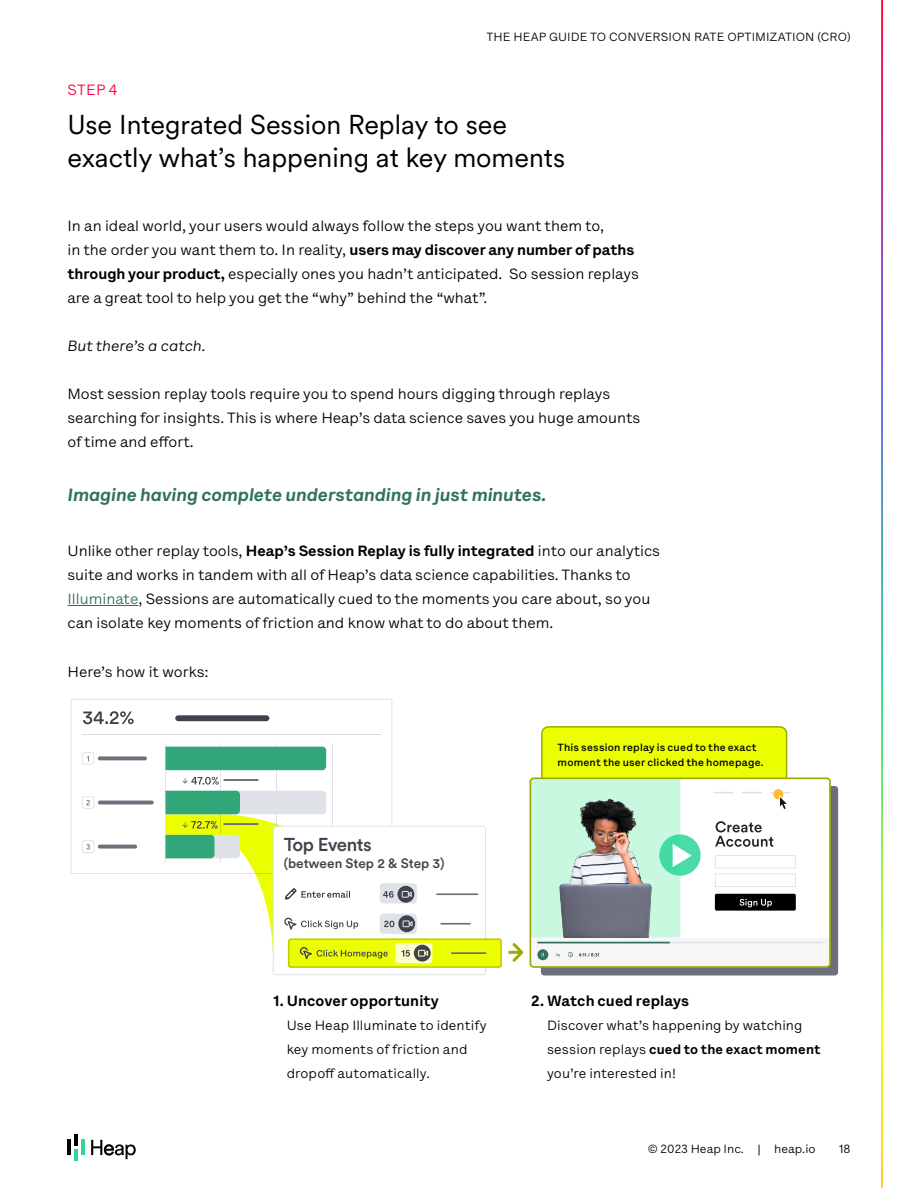
<style>
.page{position:relative;width:918px;height:1188px;background:#fff}
.page>*{position:absolute;margin:0;border:0;box-sizing:border-box;transform-origin:0 0}
.t1{font:27px/32.4px "Circular XX";color:#000}
.t2{font:500 18.6px "Circular XX";letter-spacing:-.03em;color:#40424c}
.t3{font:italic 700 18px "Lettera Text LL";letter-spacing:-.005em;color:#31715f}
.t4{font:15px/24px "Lettera Text LL";color:#000}
.t5{font:700 15px "Lettera Text LL";letter-spacing:.01em;color:#000}
.t6{font:italic 15px "Lettera Text LL";color:#000}
.t7{font:15px "Lettera Text LL";color:#ff003d}
.t8{font:13.5px/24px "Lettera Text LL";letter-spacing:.01em;color:#000}
.t9{font:500 13.5px "Circular XX";color:#40424c}
.t10{font:12px "Lettera Text LL";letter-spacing:.01em;color:#000}
.t11{font:500 10.5px/15px "Lettera Text LL";letter-spacing:.02em;color:#000}
.s1{font-weight:700}
.s2{color:#31715f}
</style>
<div class="page">
<div style="left:542px;top:727px;width:245px;height:109px;background:#ebff00;border-radius:7px"></div>
<div style="left:541px;top:726px;width:246px;height:110px;border:2px solid #9eab00;border-radius:7px"></div>
<div style="left:541px;top:786px;width:297px;height:190px;background:#6b707a;border-radius:3px"></div>
<svg style="left:530px;top:778px;width:300px;height:189px;background:#cddbd2"></svg>
<div style="left:70px;top:699px;width:322px;height:175px;border:1px solid #dfe3e8"></div>
<hr style="left:220px;top:743px;width:1px;height:119px;background:#dfe3e8">
<hr style="left:276px;top:743px;width:1px;height:119px;background:#dfe3e8">
<svg style="left:83px;top:711px;width:51px;height:13px"></svg>
<div style="left:175px;top:715px;width:94px;height:6px;background:#40424c;border-radius:3px"></div>
<hr style="left:165px;top:743px;width:1px;height:119px;background:#dfe3e8">
<hr style="left:332px;top:743px;width:1px;height:119px;background:#dfe3e8">
<div style="left:166px;top:747px;width:160px;height:23px;background:#31a679"></div>
<hr style="left:82px;top:734px;width:299px;height:1px;background:#d9d9d9">
<div style="left:82px;top:752px;width:12px;height:13px;border:1px solid #dfe3e8;border-radius:2px"></div>
<svg style="left:98px;top:756px;width:49px;height:4px"></svg>
<svg style="left:86px;top:800px;width:4px;height:5px"></svg>
<div style="left:82px;top:796px;width:12px;height:13px;border:1px solid #dfe3e8;border-radius:2px"></div>
<hr style="left:98px;top:801px;width:56px;height:3px;background:#6b707a;border-radius:2px">
<svg style="left:86px;top:844px;width:4px;height:6px"></svg>
<div style="left:82px;top:840px;width:12px;height:13px;border:1px solid #dfe3e8;border-radius:2px"></div>
<svg style="left:98px;top:845px;width:39px;height:4px"></svg>
<svg style="left:182px;top:777px;width:37px;height:8px"></svg>
<hr style="left:223px;top:779px;width:36px;height:2px;background:#6b707a">
<div style="left:273px;top:826px;width:213px;height:149px;border:1px solid #dfe3e8;border-radius:2px"></div>
<hr style="left:436px;top:893px;width:42px;height:2px;background:#6b707a">
<div style="left:380px;top:883px;width:37px;height:21px;background:#dfe3e8;border-radius:3px"></div>
<svg style="left:397px;top:886px;width:17px;height:17px"></svg>
<svg style="left:409px;top:891px;width:4px;height:7px"></svg>
<div style="left:402px;top:891px;width:7px;height:7px;border:1px solid #dfe3e8"></div>
<div style="left:380px;top:914px;width:37px;height:20px;background:#dfe3e8;border-radius:3px"></div>
<hr style="left:440px;top:923px;width:31px;height:2px;background:#6b707a">
<svg style="left:398px;top:915px;width:17px;height:17px"></svg>
<svg style="left:407px;top:920px;width:7px;height:8px"></svg>
<div style="left:403px;top:920px;width:7px;height:7px;border:1px solid #dfe3e8"></div>
<div style="left:289px;top:939px;width:212px;height:28px;background:#ebff00;border-radius:2px"></div>
<div style="left:288px;top:938px;width:214px;height:30px;border:2px solid #bfd000;border-radius:2px"></div>
<svg style="left:395px;top:943px;width:37px;height:20px"></svg>
<hr style="left:451px;top:952px;width:35px;height:2px;background:#6b707a">
<div style="left:414px;top:945px;width:17px;height:17px;background:#40424c;border-radius:50%"></div>
<svg style="left:425px;top:950px;width:4px;height:6px"></svg>
<div style="left:418px;top:950px;width:7px;height:7px;border:1px solid #f7ffcb"></div>
<svg style="left:402px;top:950px;width:8px;height:7px"></svg>
<svg style="left:166px;top:791px;width:228px;height:181px"></svg>
<svg style="left:509px;top:943px;width:14px;height:19px"></svg>
<hr style="left:68px;top:605px;width:70px;height:1px;background:#31715f">
<hr style="left:68px;top:1140px;width:3px;height:15px;background:#000">
<svg style="left:74px;top:1134px;width:3px;height:27px"></svg>
<hr style="left:81px;top:1140px;width:3px;height:15px;background:#31d891">
<svg style="left:91px;top:1140px;width:45px;height:19px"></svg>
<p class="t10" style="left:486px;top:29px;width:366px">THE HEAP GUIDE TO CONVERSION RATE OPTIMIZATION (CRO)</p>
<p class="t7" style="left:68px;top:81px;width:52px">STEP 4</p>
<h1 class="t1" style="left:68px;top:108px;width:499px">Use Integrated Session Replay to see exactly what’s happening at key moments</h1>
<p class="t4" style="left:68px;top:214px;width:573px">In an ideal world, your users would always follow the steps you want them to,<br>in the order you want them to. In reality, <span class="s1">users may discover any number of paths through your product,</span> especially ones you hadn’t anticipated. So session replays are a great tool to help you get the “why” behind the “what”.</p>
<p class="t6" style="left:68px;top:337px;width:140px">But there’s a catch.</p>
<p class="t4" style="left:68px;top:382px;width:574px">Most session replay tools require you to spend hours digging through replays searching for insights. This is where Heap’s data science saves you huge amounts of time and effort.</p>
<p class="t3" style="left:68px;top:483px;width:480px">Imagine having complete understanding in just minutes.</p>
<p class="t4" style="left:68px;top:539px;width:594px">Unlike other replay tools, <span class="s1">Heap’s Session Replay is fully integrated</span> into our analytics suite and works in tandem with all of Heap’s data science capabilities. Thanks to <span class="s2">Illuminate</span>, Sessions are automatically cued to the moments you care about, so you can isolate key moments of friction and know what to do about them.</p>
<p class="t4" style="left:68px;top:660px;width:143px">Here’s how it works:</p>
<p class="t2" style="left:284px;top:832px;width:90px">Top Events</p>
<p class="t9" style="left:284px;top:854px;width:162px">(between Step 2 &amp; Step 3)</p>
<p class="t11" style="left:558px;top:739px;width:208px">This session replay is cued to the exact moment the user clicked the homepage.</p>
<p class="t5" style="left:273px;top:991px;width:167px">1. Uncover opportunity</p>
<p class="t8" style="left:287px;top:1013px;width:202px">Use Heap Illuminate to identify key moments of friction and dropoff automatically.</p>
<p class="t5" style="left:531px;top:991px;width:160px">2. Watch cued replays</p>
<p class="t8" style="left:547px;top:1013px;width:275px">Discover what’s happening by watching session replays <span class="s1">cued to the exact moment </span>you’re interested in!</p>
<p class="t10" style="left:648px;top:1142px;width:169px">© 2023 Heap Inc. | heap.io</p>
<p class="t10" style="left:839px;top:1142px;width:13px">18</p>
</div>
